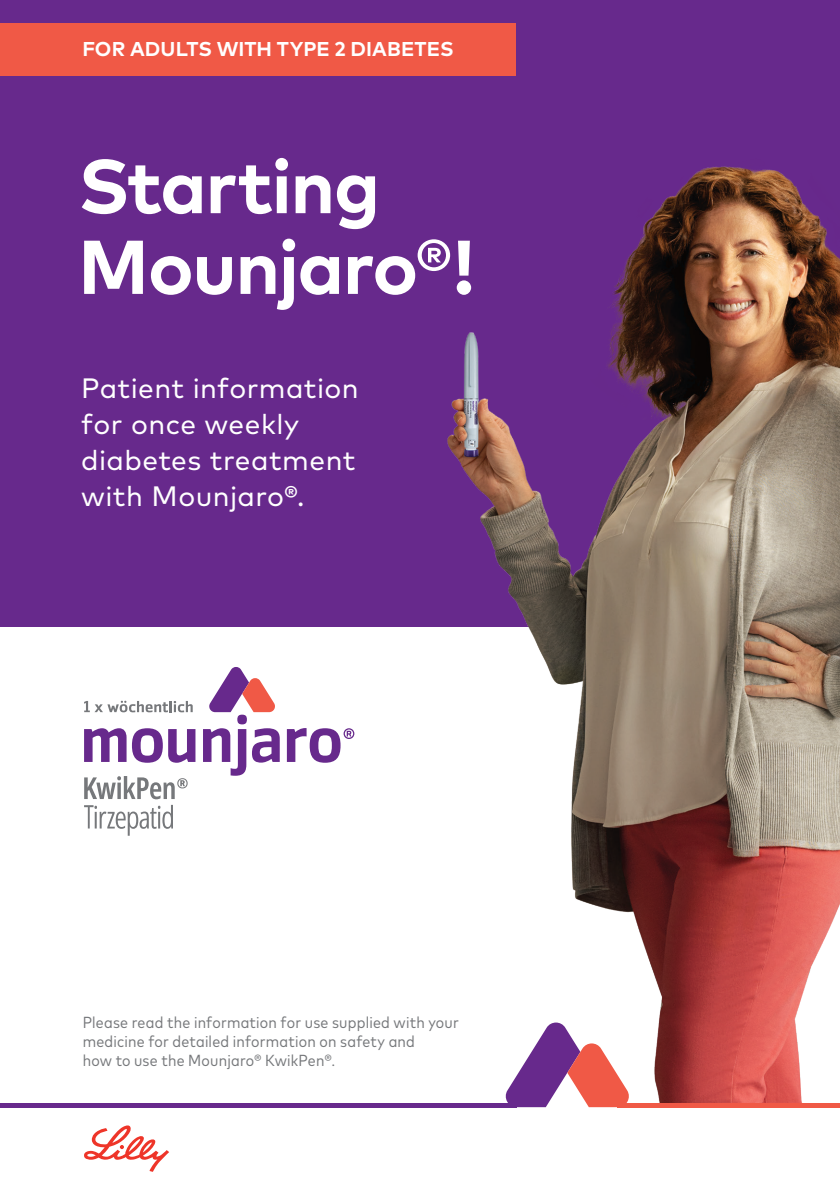
<style>
.page{position:relative;width:840px;height:1191px;background:#fff}
.page>*{position:absolute;margin:0;border:0;box-sizing:border-box;transform-origin:0 0}
.t1{font:700 76px/80.6px "Mark Pro";letter-spacing:-.02em;color:#fff}
.t2{font:28px/36px "Mark Pro";letter-spacing:.015em;color:#fff}
.t3{font:700 20px "Mark Pro";letter-spacing:.005em;color:#fff}
.t4{font:condensed 16px/19.2px "Mark Pro";letter-spacing:.015em;color:#76787b}
.s1{font-weight:400}
</style>
<div class="page">
<div style="left:0;top:0;width:839px;height:626px;background:#67298c"></div>
<img style="left:428px;top:166px;width:411px;height:937px">
<div style="left:0;top:23px;width:515px;height:53px;background:#f05946"></div>
<hr style="left:617px;top:1103px;width:222px;height:4px;background:#f05946">
<hr style="left:0;top:1103px;width:516px;height:4px;background:#67298c">
<svg style="left:505px;top:1022px;width:124px;height:85px"></svg>
<svg style="left:84px;top:1125px;width:85px;height:46px"></svg>
<svg style="left:84px;top:805px;width:89px;height:30px"></svg>
<svg style="left:84px;top:667px;width:270px;height:132px"></svg>
<p class="t3" style="left:82px;top:34px;width:372px">FOR ADULTS WITH TYPE 2 DIABETES</p>
<p class="t1" style="left:78px;top:139px;width:397px">Starting<br>Mounjaro<span class="s1">®</span>!</p>
<p class="t2" style="left:81px;top:368px;width:279px">Patient information for once weekly diabetes treatment with Mounjaro®.</p>
<p class="t4" style="left:83px;top:1011px;width:377px">Please read the information for use supplied with your medicine for detailed information on safety and<br>how to use the Mounjaro® KwikPen®.</p>
</div>
